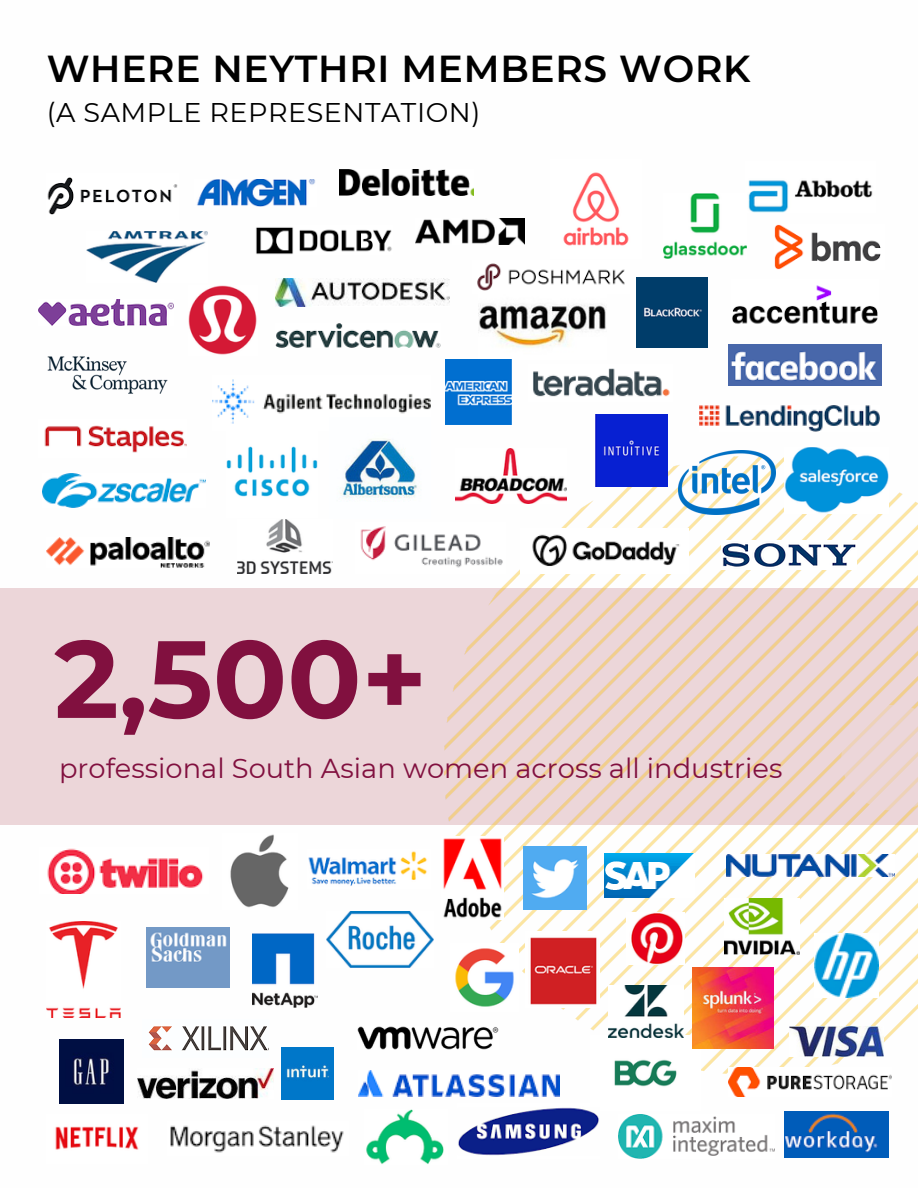
<style>
.page{position:relative;width:918px;height:1188px;background:#fff}
.page>*{position:absolute;margin:0;border:0;box-sizing:border-box;transform-origin:0 0}
.t1{font:700 109.65px "Montserrat";color:#81103f}
.t2{font:600 37.5px "Montserrat";letter-spacing:.02em;color:#000}
.t3{font:27.3px "Montserrat";color:#81103f}
.t4{font:27px "Montserrat";letter-spacing:.02em;color:#000}
</style>
<div class="page">
<div style="left:0;top:589px;width:918px;height:236px;background:#ecd6d9"></div>
<img style="left:445px;top:457px;width:473px;height:617px">
<img style="left:237px;top:520px;width:96px;height:54px">
<img style="left:748px;top:180px;width:125px;height:32px">
<img style="left:732px;top:285px;width:146px;height:39px">
<img style="left:39px;top:299px;width:135px;height:26px">
<img style="left:212px;top:379px;width:218px;height:45px">
<img style="left:330px;top:418px;width:100px;height:81px">
<img style="left:479px;top:304px;width:127px;height:44px">
<img style="left:416px;top:219px;width:109px;height:26px">
<img style="left:446px;top:359px;width:65px;height:65px">
<img style="left:197px;top:179px;width:119px;height:27px">
<img style="left:87px;top:232px;width:120px;height:50px">
<img style="left:230px;top:834px;width:59px;height:74px">
<img style="left:358px;top:1071px;width:202px;height:26px">
<img style="left:276px;top:279px;width:173px;height:28px">
<img style="left:636px;top:277px;width:71px;height:71px">
<img style="left:775px;top:224px;width:106px;height:45px">
<img style="left:455px;top:449px;width:112px;height:55px">
<img style="left:339px;top:170px;width:134px;height:26px">
<img style="left:256px;top:227px;width:136px;height:28px">
<img style="left:729px;top:345px;width:153px;height:40px">
<img style="left:360px;top:523px;width:146px;height:50px">
<img style="left:664px;top:193px;width:82px;height:66px">
<img style="left:520px;top:529px;width:169px;height:45px">
<img style="left:563px;top:172px;width:66px;height:74px">
<img style="left:451px;top:943px;width:67px;height:69px">
<img style="left:815px;top:933px;width:64px;height:64px">
<img style="left:679px;top:450px;width:96px;height:65px">
<img style="left:700px;top:405px;width:180px;height:26px">
<img style="left:188px;top:285px;width:69px;height:70px">
<img style="left:170px;top:1125px;width:174px;height:28px">
<img style="left:726px;top:855px;width:169px;height:21px">
<img style="left:724px;top:899px;width:76px;height:55px">
<img style="left:46px;top:537px;width:163px;height:31px">
<img style="left:477px;top:263px;width:148px;height:28px">
<img style="left:327px;top:911px;width:107px;height:56px">
<img style="left:590px;top:1036px;width:111px;height:51px">
<img style="left:458px;top:1107px;width:141px;height:49px">
<img style="left:276px;top:324px;width:164px;height:23px">
<img style="left:366px;top:1110px;width:78px;height:54px">
<img style="left:722px;top:541px;width:135px;height:29px">
<img style="left:44px;top:425px;width:142px;height:28px">
<img style="left:533px;top:368px;width:137px;height:29px">
<img style="left:46px;top:922px;width:74px;height:95px">
<img style="left:47px;top:848px;width:157px;height:46px">
<img style="left:137px;top:1069px;width:136px;height:30px">
<img style="left:308px;top:851px;width:119px;height:35px">
<img style="left:148px;top:1026px;width:120px;height:25px">
<img style="left:609px;top:985px;width:74px;height:53px">
<img style="left:443px;top:836px;width:60px;height:83px">
<img style="left:627px;top:912px;width:57px;height:53px">
<img style="left:789px;top:1026px;width:95px;height:31px">
<img style="left:605px;top:854px;width:90px;height:44px">
<img style="left:358px;top:1027px;width:140px;height:22px">
<img style="left:47px;top:177px;width:131px;height:38px">
<img style="left:784px;top:447px;width:105px;height:66px">
<img style="left:729px;top:1067px;width:163px;height:29px">
<img style="left:619px;top:1115px;width:155px;height:44px">
<img style="left:227px;top:446px;width:91px;height:51px">
<img style="left:523px;top:847px;width:63px;height:63px">
<img style="left:525px;top:931px;width:74px;height:77px">
<img style="left:55px;top:1126px;width:84px;height:24px">
<img style="left:59px;top:1040px;width:64px;height:64px">
<img style="left:693px;top:968px;width:81px;height:81px">
<img style="left:253px;top:933px;width:64px;height:74px">
<img style="left:784px;top:1111px;width:105px;height:47px">
<img style="left:42px;top:474px;width:163px;height:34px">
<img style="left:282px;top:1047px;width:51px;height:52px">
<img style="left:596px;top:415px;width:72px;height:72px">
<img style="left:147px;top:928px;width:82px;height:60px">
<img style="left:47px;top:343px;width:150px;height:51px">
<svg style="left:841px;top:705px;width:77px;height:106px"></svg>
<p class="t2" style="left:47px;top:45px;width:705px">WHERE NEYTHRI MEMBERS WORK</p>
<p class="t4" style="left:47px;top:96px;width:435px">(A SAMPLE REPRESENTATION)</p>
<h2 class="t1" style="left:54px;top:612px;width:374px">2,500+</h2>
<p class="t3" style="left:59px;top:751px;width:725px">professional South Asian women across all industries</p>
</div>
